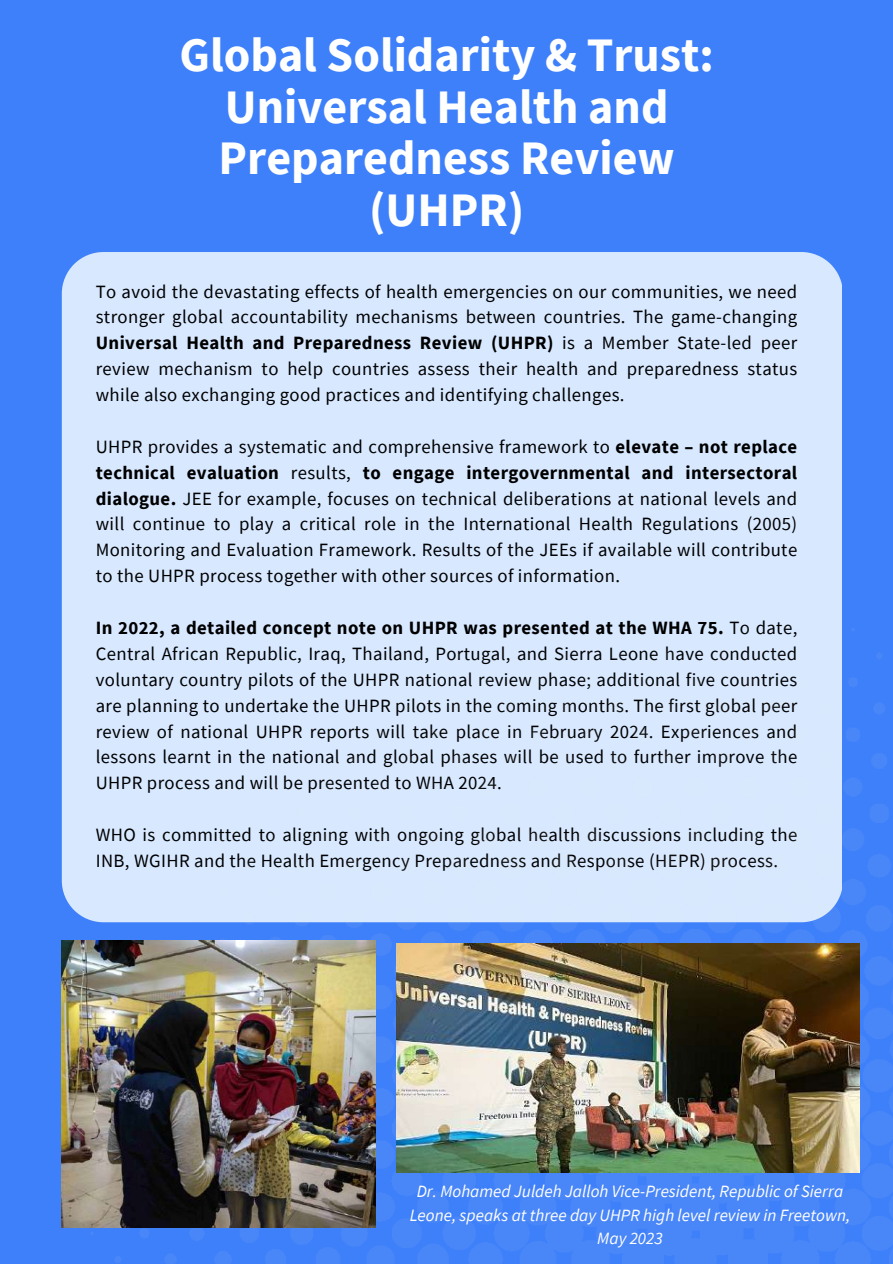
<style>
.page{position:relative;width:893px;height:1264px;background:#fff}
.page>*{position:absolute;margin:0;border:0;box-sizing:border-box;transform-origin:0 0}
.t1{font:700 48px/51.8px "Source Sans Pro";color:#fff;text-align:center}
.t2{font:18.75px/25.8px "Source Sans Pro";letter-spacing:.02em;color:#000;text-align:justify}
.t3{font:italic 17.25px/23.7px "Source Sans Pro";color:#fff;text-align:center}
.s1{font-weight:700}
</style>
<div class="page">
<div style="left:0;top:0;width:892px;height:1263px;background:#3e80fa"></div>
<div style="left:62px;top:252px;width:780px;height:670px;background:#d7e8ff"></div>
<svg style="left:614px;top:601px;width:4px;height:4px"></svg>
<svg style="left:667px;top:601px;width:4px;height:4px"></svg>
<svg style="left:719px;top:601px;width:4px;height:4px"></svg>
<svg style="left:772px;top:601px;width:4px;height:4px"></svg>
<svg style="left:586px;top:626px;width:8px;height:7px"></svg>
<svg style="left:639px;top:626px;width:7px;height:7px"></svg>
<svg style="left:691px;top:626px;width:8px;height:7px"></svg>
<svg style="left:744px;top:626px;width:7px;height:7px"></svg>
<svg style="left:797px;top:627px;width:6px;height:5px"></svg>
<svg style="left:664px;top:650px;width:10px;height:11px"></svg>
<svg style="left:716px;top:650px;width:11px;height:11px"></svg>
<svg style="left:559px;top:651px;width:9px;height:9px"></svg>
<svg style="left:612px;top:651px;width:9px;height:9px"></svg>
<svg style="left:769px;top:651px;width:9px;height:9px"></svg>
<svg style="left:822px;top:651px;width:9px;height:9px"></svg>
<svg style="left:508px;top:652px;width:7px;height:7px"></svg>
<svg style="left:877px;top:653px;width:4px;height:6px"></svg>
<svg style="left:457px;top:654px;width:4px;height:3px"></svg>
<svg style="left:584px;top:676px;width:12px;height:12px"></svg>
<svg style="left:636px;top:676px;width:13px;height:12px"></svg>
<svg style="left:689px;top:676px;width:12px;height:12px"></svg>
<svg style="left:741px;top:676px;width:13px;height:12px"></svg>
<svg style="left:794px;top:676px;width:12px;height:12px"></svg>
<svg style="left:532px;top:676px;width:11px;height:11px"></svg>
<svg style="left:848px;top:678px;width:10px;height:8px"></svg>
<svg style="left:481px;top:677px;width:9px;height:9px"></svg>
<svg style="left:429px;top:678px;width:7px;height:7px"></svg>
<svg style="left:378px;top:680px;width:4px;height:4px"></svg>
<svg style="left:661px;top:700px;width:16px;height:16px"></svg>
<svg style="left:713px;top:700px;width:16px;height:16px"></svg>
<svg style="left:557px;top:701px;width:14px;height:14px"></svg>
<svg style="left:609px;top:701px;width:15px;height:14px"></svg>
<svg style="left:767px;top:701px;width:14px;height:14px"></svg>
<svg style="left:819px;top:701px;width:14px;height:14px"></svg>
<svg style="left:505px;top:702px;width:13px;height:12px"></svg>
<svg style="left:874px;top:703px;width:11px;height:11px"></svg>
<svg style="left:454px;top:703px;width:10px;height:10px"></svg>
<svg style="left:403px;top:704px;width:7px;height:8px"></svg>
<svg style="left:352px;top:706px;width:4px;height:4px"></svg>
<svg style="left:634px;top:725px;width:18px;height:18px"></svg>
<svg style="left:686px;top:725px;width:18px;height:18px"></svg>
<svg style="left:739px;top:725px;width:17px;height:18px"></svg>
<svg style="left:530px;top:726px;width:16px;height:16px"></svg>
<svg style="left:582px;top:726px;width:16px;height:16px"></svg>
<svg style="left:792px;top:726px;width:16px;height:16px"></svg>
<svg style="left:478px;top:727px;width:14px;height:14px"></svg>
<svg style="left:846px;top:728px;width:14px;height:13px"></svg>
<svg style="left:427px;top:728px;width:12px;height:13px"></svg>
<svg style="left:376px;top:730px;width:9px;height:9px"></svg>
<svg style="left:325px;top:732px;width:6px;height:5px"></svg>
<svg style="left:607px;top:751px;width:19px;height:19px"></svg>
<svg style="left:659px;top:751px;width:20px;height:19px"></svg>
<svg style="left:711px;top:751px;width:20px;height:19px"></svg>
<svg style="left:764px;top:751px;width:20px;height:19px"></svg>
<svg style="left:503px;top:752px;width:17px;height:17px"></svg>
<svg style="left:555px;top:752px;width:18px;height:17px"></svg>
<svg style="left:817px;top:752px;width:18px;height:17px"></svg>
<svg style="left:872px;top:753px;width:15px;height:15px"></svg>
<svg style="left:452px;top:753px;width:14px;height:15px"></svg>
<svg style="left:400px;top:754px;width:13px;height:13px"></svg>
<svg style="left:350px;top:756px;width:9px;height:9px"></svg>
<svg style="left:299px;top:758px;width:5px;height:5px"></svg>
<svg style="left:246px;top:810px;width:6px;height:6px"></svg>
<svg style="left:220px;top:837px;width:6px;height:5px"></svg>
<svg style="left:245px;top:861px;width:9px;height:9px"></svg>
<svg style="left:218px;top:887px;width:9px;height:9px"></svg>
<svg style="left:168px;top:890px;width:4px;height:3px"></svg>
<svg style="left:243px;top:912px;width:12px;height:12px"></svg>
<svg style="left:193px;top:914px;width:7px;height:8px"></svg>
<svg style="left:892px;top:931px;width:1px;height:27px"></svg>
<svg style="left:239px;top:1227px;width:20px;height:15px"></svg>
<svg style="left:189px;top:1227px;width:16px;height:14px"></svg>
<svg style="left:139px;top:1227px;width:11px;height:11px"></svg>
<svg style="left:265px;top:776px;width:627px;height:487px"></svg>
<svg style="left:215px;top:1251px;width:16px;height:12px"></svg>
<svg style="left:165px;top:1254px;width:11px;height:9px"></svg>
<svg style="left:115px;top:1256px;width:6px;height:6px"></svg>
<img style="left:396px;top:943px;width:463px;height:229px">
<img style="left:62px;top:940px;width:313px;height:287px">
<h1 class="t1" style="left:179px;top:28px;width:536px">Global Solidarity &amp; Trust:<br>Universal Health and<br>Preparedness Review (UHPR)</h1>
<p class="t2" style="left:96px;top:278px;width:703px">To avoid the devastating effects of health emergencies on our communities, we need stronger global accountability mechanisms between countries. The game-changing <span class="s1">Universal Health and Preparedness Review (UHPR)</span> is a Member State-led peer review mechanism to help countries assess their health and preparedness status while also exchanging good practices and identifying challenges.</p>
<p class="t2" style="left:96px;top:433px;width:703px">UHPR provides a systematic and comprehensive framework to <span class="s1">elevate – not replace technical evaluation</span> results, <span class="s1">to engage intergovernmental and intersectoral dialogue.</span> JEE for example, focuses on technical deliberations at national levels and will continue to play a critical role in the International Health Regulations (2005)<br>Monitoring and Evaluation Framework. Results of the JEEs if available will contribute to the UHPR process together with other sources of information.</p>
<p class="t2" style="left:96px;top:614px;width:703px"><span class="s1">In 2022, a detailed concept note on UHPR was presented at the WHA 75.</span> To date, Central African Republic, Iraq, Thailand, Portugal, and Sierra Leone have conducted voluntary country pilots of the UHPR national review phase; additional five countries are planning to undertake the UHPR pilots in the coming months. The first global peer review of national UHPR reports will take place in February 2024. Experiences and lessons learnt in the national and global phases will be used to further improve the UHPR process and will be presented to WHA 2024.</p>
<p class="t2" style="left:96px;top:821px;width:703px">WHO is committed to aligning with ongoing global health discussions including the<br>INB, WGIHR and the Health Emergency Preparedness and Response (HEPR) process.</p>
<p class="t3" style="left:409px;top:1178px;width:442px">Dr. Mohamed Juldeh Jalloh Vice-President, Republic of Sierra<br>Leone, speaks at three day UHPR high level review in Freetown,<br>May 2023</p>
</div>
